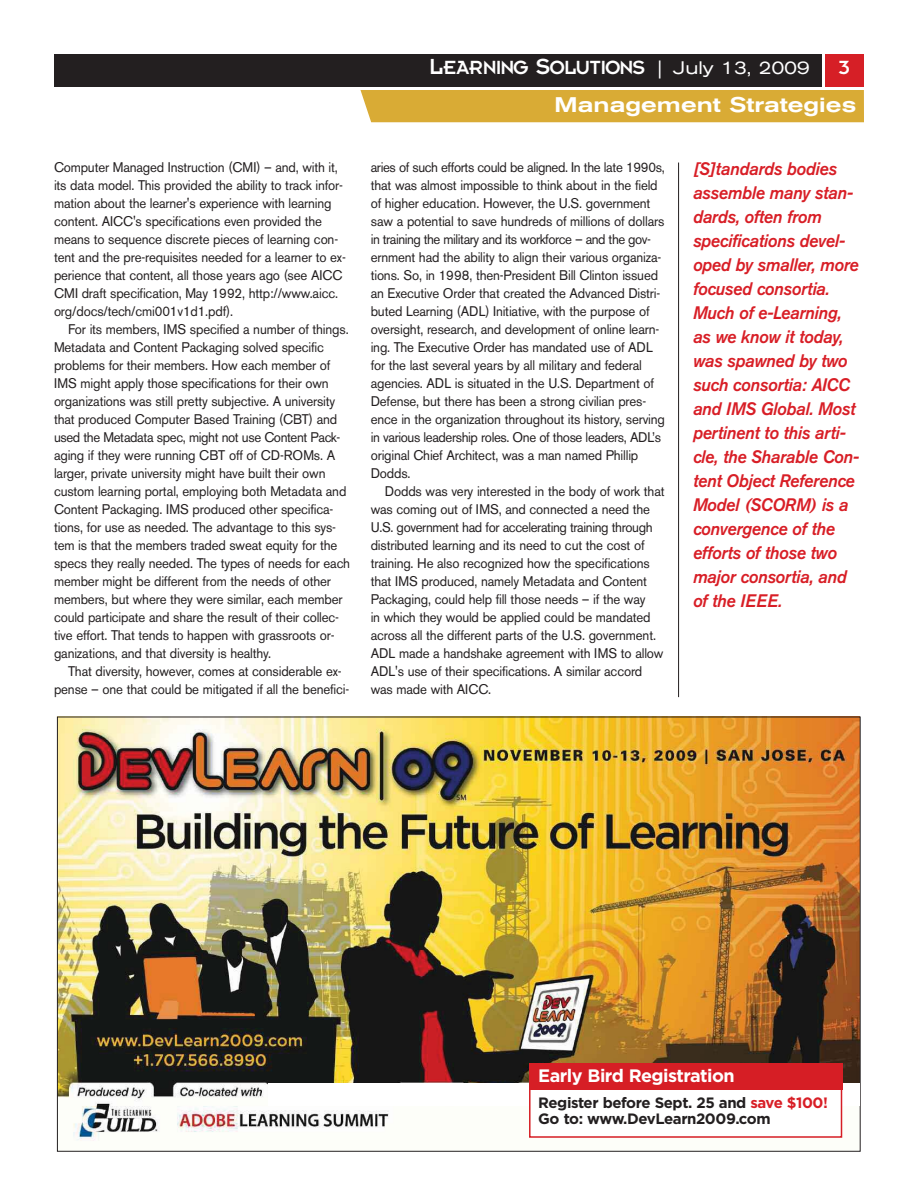
<style>
.page{position:relative;width:918px;height:1188px;background:#fff}
.page>*{position:absolute;margin:0;border:0;box-sizing:border-box;transform-origin:0 0}
.t1{font:21px "Insignia";letter-spacing:-.055em;color:#fff}
.t2{font:500 expanded 21px "Akzidenz Grotesk BE";color:#fff}
.t3{font:italic 500 18px/24px "Akzidenz Grotesk BE";letter-spacing:-.015em;color:#d81e26;scale:.95 1}
.t4{font:700 18px "Gotham";letter-spacing:-.03em;color:#fff}
.t5{font:700 15px/16.5px "Gotham";letter-spacing:-.03em;color:#231f20}
.t6{font:13.8px/18px "Akzidenz Grotesk BE";letter-spacing:-.01em;color:#231f20;scale:.95 1}
.s1{font-size:24px}
.s2{font-family:"Akzidenz Grotesk BE";font-size:18px}
.s3{font-family:"Akzidenz Grotesk BE";font-stretch:expanded;font-size:18px}
.s4{color:#d81e26}
</style>
<div class="page">
<hr style="left:678px;top:163px;width:1px;height:534px;background:#231f20">
<div style="left:54px;top:54px;width:767px;height:32px;background:#231f20"></div>
<div style="left:826px;top:54px;width:38px;height:32px;background:#d61f26"></div>
<div style="left:360px;top:90px;width:504px;height:32px;background:#d9ab35"></div>
<img style="left:59px;top:719px;width:800px;height:422px">
<div style="left:268px;top:1083px;width:592px;height:22px;background:#fff"></div>
<div style="left:530px;top:1073px;width:312px;height:64px;background:#fff"></div>
<div style="left:529px;top:1072px;width:313px;height:66px;border:2px solid #d61e25"></div>
<div style="left:529px;top:1063px;width:313px;height:26px;background:#d61e25"></div>
<p class="t6" style="left:54px;top:159px;width:309px">Computer Managed Instruction (CMI) – and, with it, its data model. This provided the ability to track infor&shy;mation about the learner's experience with learning content. AICC's specifications even provided the means to sequence discrete pieces of learning con&shy;tent and the pre-requisites needed for a learner to ex&shy;perience that content, all those years ago (see AICC CMI draft specification, May 1992, http://www.aicc. org/docs/tech/cmi001v1d1.pdf).</p>
<p class="t6" style="left:54px;top:321px;width:313px;text-indent:14px">For its members, IMS specified a number of things.<br>Metadata and Content Packaging solved specific problems for their members. How each member of IMS might apply those specifications for their own organizations was still pretty subjective. A university that produced Computer Based Training (CBT) and used the Metadata spec, might not use Content Pack&shy;aging if they were running CBT off of CD-ROMs. A larger, private university might have built their own custom learning portal, employing both Metadata and Content Packaging. IMS produced other specifica&shy;tions, for use as needed. The advantage to this sys&shy;tem is that the members traded sweat equity for the specs they really needed. The types of needs for each member might be different from the needs of other members, but where they were similar, each member could participate and share the result of their collec&shy;tive effort. That tends to happen with grassroots or&shy;ganizations, and that diversity is healthy.</p>
<p class="t6" style="left:54px;top:663px;width:312px;text-align:center">That diversity, however, comes at considerable ex&shy;pense – one that could be mitigated if all the benefici-</p>
<h1 class="t1" style="left:429px;top:60px;width:382px"><span class="s1">L</span>EARNING <span class="s1">S</span>OLUTIONS <span class="s2">|</span> <span class="s3">July 13, 2009</span></h1>
<h1 class="t1" style="left:839px;top:61px;width:13px">3</h1>
<h1 class="t2" style="left:555px;top:97px;width:303px">Management Strategies</h1>
<p class="t6" style="left:371px;top:159px;width:311px">aries of such efforts could be aligned. In the late 1990s, that was almost impossible to think about in the field of higher education. However, the U.S. government saw a potential to save hundreds of millions of dollars in training the military and its workforce – and the gov&shy;ernment had the ability to align their various organiza&shy;tions. So, in 1998, then-President Bill Clinton issued an Executive Order that created the Advanced Distri&shy;buted Learning (ADL) Initiative, with the purpose of oversight, research, and development of online learn&shy;ing. The Executive Order has mandated use of ADL for the last several years by all military and federal agencies. ADL is situated in the U.S. Department of Defense, but there has been a strong civilian pres&shy;ence in the organization throughout its history, serving in various leadership roles. One of those leaders, ADL’s original Chief Architect, was a man named Phillip Dodds.</p>
<p class="t6" style="left:371px;top:483px;width:311px;text-indent:14px">Dodds was very interested in the body of work that was coming out of IMS, and connected a need the U.S. government had for accelerating training through distributed learning and its need to cut the cost of training. He also recognized how the specifications that IMS produced, namely Metadata and Content Packaging, could help fill those needs – if the way<br>in which they would be applied could be mandated across all the different parts of the U.S. government.<br>ADL made a handshake agreement with IMS to allow ADL's use of their specifications. A similar accord was made with AICC.</p>
<p class="t3" style="left:693px;top:158px;width:177px">[S]tandards bodies assemble many stan&shy;dards, often from specifications devel&shy;oped by smaller, more focused consortia.<br>Much of e-Learning, as we know it today, was spawned by two such consortia: AICC and IMS Global. Most pertinent to this arti&shy;cle, the Sharable Con&shy;tent Object Reference<br>Model (SCORM) is a convergence of the efforts of those two major consortia, and of the IEEE.</p>
<h2 class="t4" style="left:538px;top:1069px;width:198px">Early Bird Registration</h2>
<p class="t5" style="left:538px;top:1095px;width:291px">Register before Sept. 25 and <span class="s4">save $100!<br></span>Go to: www.DevLearn2009.com</p>
</div>
